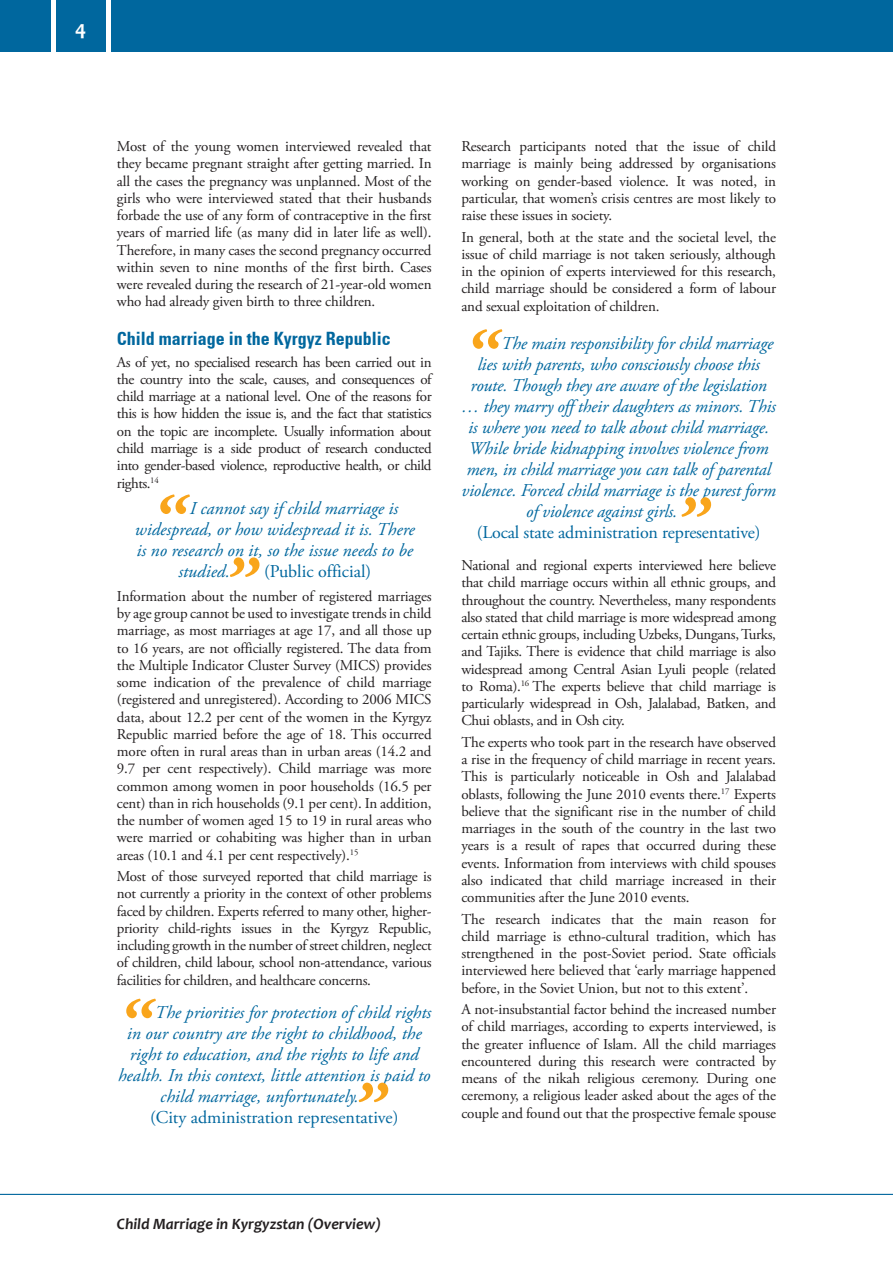
<style>
.page{position:relative;width:893px;height:1263px;background:#fff}
.page>*{position:absolute;margin:0;border:0;box-sizing:border-box;transform-origin:0 0}
.t1{font:700 21px "Candara";color:#fff}
.t2{font:italic 18px "Adobe Garamond Pro";letter-spacing:-.01em;color:#00679e}
.t3{font:18px "Adobe Garamond Pro";letter-spacing:-.005em;color:#00679e}
.t4{font:700 condensed 18px "Univers";color:#00679e}
.t5{font:italic 700 15.75px "Candara";color:#231f20}
.t6{font:15px/17.2px "Adobe Garamond Pro";letter-spacing:-.01em;color:#231f20;text-align:justify}
</style>
<div class="page">
<div style="left:0;top:0;width:893px;height:51px;background:#00679e"></div>
<div style="left:106px;top:0;width:5px;height:60px;background:#fff"></div>
<hr style="left:51px;top:0;width:4px;height:60px;background:#fff">
<hr style="left:0;top:1194px;width:893px;height:1px;background:#00679e">
<svg style="left:126px;top:999px;width:30px;height:19px"></svg>
<svg style="left:358px;top:1083px;width:30px;height:19px"></svg>
<svg style="left:473px;top:329px;width:30px;height:20px"></svg>
<svg style="left:681px;top:497px;width:30px;height:20px"></svg>
<svg style="left:160px;top:494px;width:30px;height:20px"></svg>
<svg style="left:230px;top:557px;width:29px;height:20px"></svg>
<h1 class="t1" style="left:75px;top:15px;width:13px">4</h1>
<p class="t6" style="left:117px;top:138px;width:316px">Most of the young women interviewed revealed that they became pregnant straight after getting married. In all the cases the pregnancy was unplanned. Most of the girls who were interviewed stated that their husbands forbade the use of any form of contraceptive in the first years of married life (as many did in later life as well).<br>Therefore, in many cases the second pregnancy occurred within seven to nine months of the first birth. Cases were revealed during the research of 21-year-old women who had already given birth to three children.</p>
<p class="t4" style="left:117px;top:328px;width:275px">Child marriage in the Kyrgyz Republic</p>
<p class="t6" style="left:117px;top:354px;width:316px">As of yet, no specialised research has been carried out in the country into the scale, causes, and consequences of child marriage at a national level. One of the reasons for this is how hidden the issue is, and the fact that statistics on the topic are incomplete. Usually information about child marriage is a side product of research conducted into gender-based violence, reproductive health, or child rights.<sup>14</sup></p>
<p class="t2" style="left:190px;top:497px;width:210px">I cannot say if child marriage is</p>
<p class="t2" style="left:135px;top:518px;width:281px">widespread, or how widespread it is. There</p>
<p class="t2" style="left:136px;top:539px;width:278px">is no research on it, so the issue needs to be</p>
<p class="t2" style="left:178px;top:560px;width:53px">studied.</p>
<p class="t3" style="left:264px;top:560px;width:109px">(Public official)</p>
<p class="t6" style="left:117px;top:588px;width:316px">Information about the number of registered marriages by age group cannot be used to investigate trends in child marriage, as most marriages at age 17, and all those up to 16 years, are not officially registered. The data from the Multiple Indicator Cluster Survey (MICS) provides some indication of the prevalence of child marriage (registered and unregistered). According to 2006 MICS data, about 12.2 per cent of the women in the Kyrgyz Republic married before the age of 18. This occurred more often in rural areas than in urban areas (14.2 and 9.7 per cent respectively). Child marriage was more common among women in poor households (16.5 per cent) than in rich households (9.1 per cent). In addition, the number of women aged 15 to 19 in rural areas who were married or cohabiting was higher than in urban areas (10.1 and 4.1 per cent respectively).<sup>15</sup></p>
<p class="t6" style="left:117px;top:868px;width:316px">Most of those surveyed reported that child marriage is not currently a priority in the context of other problems faced by children. Experts referred to many other, higher&shy;priority child-rights issues in the Kyrgyz Republic, including growth in the number of street children, neglect of children, child labour, school non-attendance, various facilities for children, and healthcare concerns.</p>
<p class="t2" style="left:155px;top:1002px;width:278px">The priorities for protection of child rights</p>
<p class="t2" style="left:127px;top:1023px;width:296px">in our country are the right to childhood, the</p>
<p class="t2" style="left:130px;top:1044px;width:290px">right to education, and the rights to life and</p>
<p class="t2" style="left:118px;top:1065px;width:314px">health. In this context, little attention is paid to</p>
<p class="t2" style="left:160px;top:1086px;width:200px">child marriage, unfortunately.</p>
<p class="t3" style="left:150px;top:1107px;width:250px">(City administration representative)</p>
<p class="t6" style="left:461px;top:138px;width:316px">Research participants noted that the issue of child marriage is mainly being addressed by organisations working on gender-based violence. It was noted, in particular, that women’s crisis centres are most likely to raise these issues in society.</p>
<p class="t6" style="left:461px;top:229px;width:316px">In general, both at the state and the societal level, the issue of child marriage is not taken seriously, although in the opinion of experts interviewed for this research, child marriage should be considered a form of labour and sexual exploitation of children.</p>
<p class="t2" style="left:501px;top:332px;width:274px">The main responsibility for child marriage</p>
<p class="t2" style="left:477px;top:353px;width:284px">lies with parents, who consciously choose this</p>
<p class="t2" style="left:470px;top:374px;width:298px">route. Though they are aware of the legislation</p>
<p class="t2" style="left:461px;top:395px;width:316px">… they marry off their daughters as minors. This</p>
<p class="t2" style="left:468px;top:416px;width:303px">is where you need to talk about child marriage.</p>
<p class="t2" style="left:469px;top:437px;width:301px">While bride kidnapping involves violence from</p>
<p class="t2" style="left:466px;top:458px;width:306px">men, in child marriage you can talk of parental</p>
<p class="t2" style="left:462px;top:479px;width:316px">violence. Forced child marriage is the purest form</p>
<p class="t2" style="left:526px;top:500px;width:153px">of violence against girls.</p>
<p class="t3" style="left:477px;top:521px;width:285px">(Local state administration representative)</p>
<p class="t6" style="left:461px;top:557px;width:316px">National and regional experts interviewed here believe that child marriage occurs within all ethnic groups, and throughout the country. Nevertheless, many respondents also stated that child marriage is more widespread among certain ethnic groups, including Uzbeks, Dungans, Turks, and Tajiks. There is evidence that child marriage is also widespread among Central Asian Lyuli people (related to Roma).<sup>16</sup> The experts believe that child marriage is particularly widespread in Osh, Jalalabad, Batken, and Chui oblasts, and in Osh city.</p>
<p class="t6" style="left:461px;top:734px;width:316px">The experts who took part in the research have observed a rise in the frequency of child marriage in recent years.<br>This is particularly noticeable in Osh and Jalalabad oblasts, following the June 2010 events there.<sup>17</sup> Experts believe that the significant rise in the number of child marriages in the south of the country in the last two years is a result of rapes that occurred during these events. Information from interviews with child spouses also indicated that child marriage increased in their communities after the June 2010 events.</p>
<p class="t6" style="left:461px;top:911px;width:316px">The research indicates that the main reason for child marriage is ethno-cultural tradition, which has strengthened in the post-Soviet period. State officials interviewed here believed that ‘early marriage happened before, in the Soviet Union, but not to this extent’.</p>
<p class="t6" style="left:461px;top:1001px;width:316px">A not-insubstantial factor behind the increased number of child marriages, according to experts interviewed, is the greater influence of Islam. All the child marriages encountered during this research were contracted by means of the nikah religious ceremony. During one ceremony, a religious leader asked about the ages of the couple and found out that the prospective female spouse</p>
<p class="t5" style="left:117px;top:1214px;width:266px">Child Marriage in Kyrgyzstan (Overview)</p>
</div>
